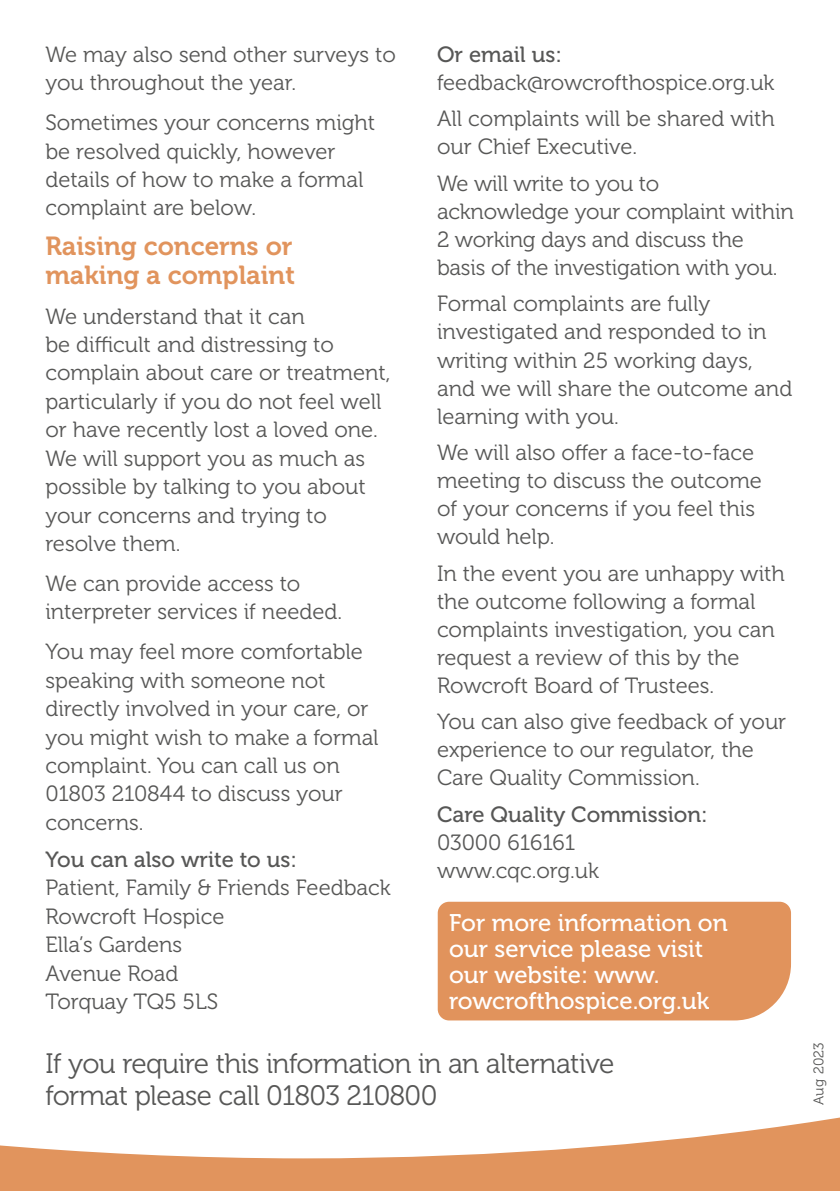
<style>
.page{position:relative;width:840px;height:1191px;background:#fff}
.page>*{position:absolute;margin:0;border:0;box-sizing:border-box;transform-origin:0 0}
.Alternative_format_text{font:28px/32px "Museo 300";letter-spacing:-.02em;color:#575756}
.Sub_Head{font:26px/28.4px "Museo 700";color:#e1945d}
.Body{font:24px/26px "Museo 500";color:#fff}
.Body-2{font:22px/28.4px "Museo 300";color:#575756}
.Body-3{font:22px "Museo 500";color:#575756}
.t1{font:14px "Museo 300";letter-spacing:.02em;color:#575756}
.s1{font-family:"Museo 500"}
</style>
<div class="page">
<div style="left:0;top:1100px;width:839px;height:91px;background:#e1945d"></div>
<svg style="left:0;top:916px;width:839px;height:242px"></svg>
<div style="left:437px;top:901px;width:353px;height:119px;background:#e1935c"></div>
<p class="Body-2" style="left:45px;top:41px;width:352px">We may also send other surveys to you throughout the year.</p>
<p class="Body-2" style="left:45px;top:109px;width:331px">Sometimes your concerns might be resolved quickly, however details of how to make a formal complaint are below.</p>
<p class="Sub_Head" style="left:45px;top:232px;width:251px">Raising concerns or making a complaint</p>
<p class="Body-2" style="left:45px;top:302px;width:346px">We understand that it can<br>be difficult and distressing to complain about care or treatment, particularly if you do not feel well or have recently lost a loved one.<br>We will support you as much as possible by talking to you about your concerns and trying to resolve them.</p>
<p class="Body-2" style="left:45px;top:569px;width:298px">We can provide access to interpreter services if needed.</p>
<p class="Body-2" style="left:45px;top:638px;width:334px">You may feel more comfortable speaking with someone not directly involved in your care, or you might wish to make a formal complaint. You can call us on<br>01803 210844 to discuss your concerns.</p>
<p class="Body-3" style="left:45px;top:847px;width:253px">You can also write to us:</p>
<p class="Body-2" style="left:45px;top:874px;width:346px">Patient, Family &amp; Friends Feedback<br>Rowcroft Hospice<br>Ella’s Gardens<br>Avenue Road<br>Torquay TQ5 5LS</p>
<p class="Body-2" style="left:437px;top:41px;width:339px"><span class="s1">Or email us: </span>feedback@rowcrofthospice.org.uk</p>
<p class="Body-2" style="left:437px;top:105px;width:339px">All complaints will be shared with our Chief Executive.</p>
<p class="Body-2" style="left:437px;top:170px;width:358px">We will write to you to acknowledge your complaint within<br>2 working days and discuss the basis of the investigation with you.</p>
<p class="Body-2" style="left:437px;top:290px;width:356px">Formal complaints are fully investigated and responded to in writing within 25 working days, and we will share the outcome and learning with you.</p>
<p class="Body-2" style="left:437px;top:439px;width:326px">We will also offer a face-to-face meeting to discuss the outcome of your concerns if you feel this would help.</p>
<p class="Body-2" style="left:437px;top:559px;width:349px">In the event you are unhappy with the outcome following a formal complaints investigation, you can request a review of this by the<br>Rowcroft Board of Trustees.</p>
<p class="Body-2" style="left:437px;top:708px;width:350px">You can also give feedback of your experience to our regulator, the<br>Care Quality Commission.</p>
<p class="Body-2" style="left:437px;top:800px;width:272px"><span class="s1">Care Quality Commission:<br></span>03000 616161 www.cqc.org.uk</p>
<p class="Body" style="left:449px;top:910px;width:280px">For more information on our service please visit our website: www. rowcrofthospice.org.uk</p>
<p class="Alternative_format_text" style="left:45px;top:1047px;width:570px">If you require this information in an alternative format please call 01803 210800</p>
<p class="t1" style="left:810px;top:1105px;width:64px;rotate:-90deg">Aug 2023</p>
</div>
